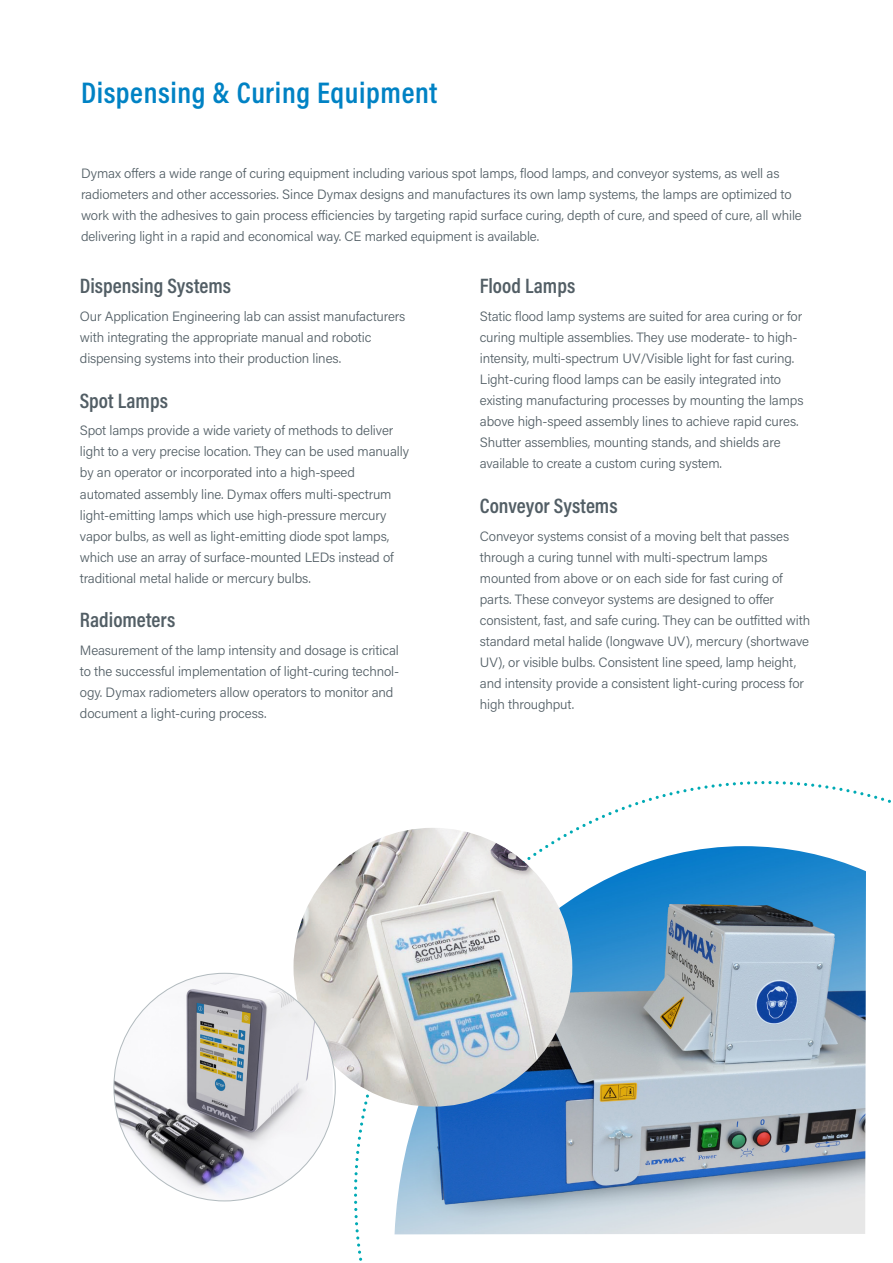
<style>
.page{position:relative;width:893px;height:1263px;background:#fff}
.page>*{position:absolute;margin:0;border:0;box-sizing:border-box;transform-origin:0 0}
.t1{font:600 30px "Acumin Pro Cond";letter-spacing:.02em;color:#0082c4}
.t2{font:600 21px "Acumin Pro Cond";color:#525e65}
.t3{font:300 13.5px/21px "Acumin Pro";letter-spacing:-.01em;color:#525e65}
</style>
<div class="page">
<svg style="left:354px;top:781px;width:537px;height:480px"></svg>
<img style="left:395px;top:846px;width:471px;height:388px">
<img style="left:293px;top:828px;width:279px;height:279px;border-radius:139px">
<img style="left:114px;top:973px;width:219px;height:228px">
<h1 class="t1" style="left:81px;top:73px;width:358px">Dispensing &amp; Curing Equipment</h1>
<p class="t3" style="left:81px;top:162px;width:722px">Dymax offers a wide range of curing equipment including various spot lamps, flood lamps, and conveyor systems, as well as radiometers and other accessories. Since Dymax designs and manufactures its own lamp systems, the lamps are optimized to work with the adhesives to gain process efficiencies by targeting rapid surface curing, depth of cure, and speed of cure, all while delivering light in a rapid and economical way. CE marked equipment is available.</p>
<h2 class="t2" style="left:80px;top:272px;width:153px">Dispensing Systems</h2>
<p class="t3" style="left:80px;top:305px;width:327px">Our Application Engineering lab can assist manufacturers with integrating the appropriate manual and robotic dispensing systems into their production lines.</p>
<h2 class="t2" style="left:80px;top:387px;width:90px">Spot Lamps</h2>
<p class="t3" style="left:80px;top:420px;width:331px">Spot lamps provide a wide variety of methods to deliver light to a very precise location. They can be used manually by an operator or incorporated into a high-speed automated assembly line. Dymax offers multi-spectrum light-emitting lamps which use high-pressure mercury vapor bulbs, as well as light-emitting diode spot lamps, which use an array of surface-mounted LEDs instead of traditional metal halide or mercury bulbs.</p>
<h2 class="t2" style="left:80px;top:606px;width:97px">Radiometers</h2>
<p class="t3" style="left:80px;top:639px;width:321px">Measurement of the lamp intensity and dosage is critical to the successful implementation of light-curing technol&shy;ogy. Dymax radiometers allow operators to monitor and document a light-curing process.</p>
<h2 class="t2" style="left:480px;top:272px;width:97px">Flood Lamps</h2>
<p class="t3" style="left:480px;top:305px;width:325px">Static flood lamp systems are suited for area curing or for curing multiple assemblies. They use moderate- to high&shy;intensity, multi-spectrum UV/Visible light for fast curing.<br>Light-curing flood lamps can be easily integrated into existing manufacturing processes by mounting the lamps above high-speed assembly lines to achieve rapid cures.<br>Shutter assemblies, mounting stands, and shields are available to create a custom curing system.</p>
<h2 class="t2" style="left:480px;top:492px;width:139px">Conveyor Systems</h2>
<p class="t3" style="left:480px;top:525px;width:332px">Conveyor systems consist of a moving belt that passes through a curing tunnel with multi-spectrum lamps mounted from above or on each side for fast curing of parts. These conveyor systems are designed to offer consistent, fast, and safe curing. They can be outfitted with standard metal halide (longwave UV), mercury (shortwave UV), or visible bulbs. Consistent line speed, lamp height, and intensity provide a consistent light-curing process for high throughput.</p>
</div>
